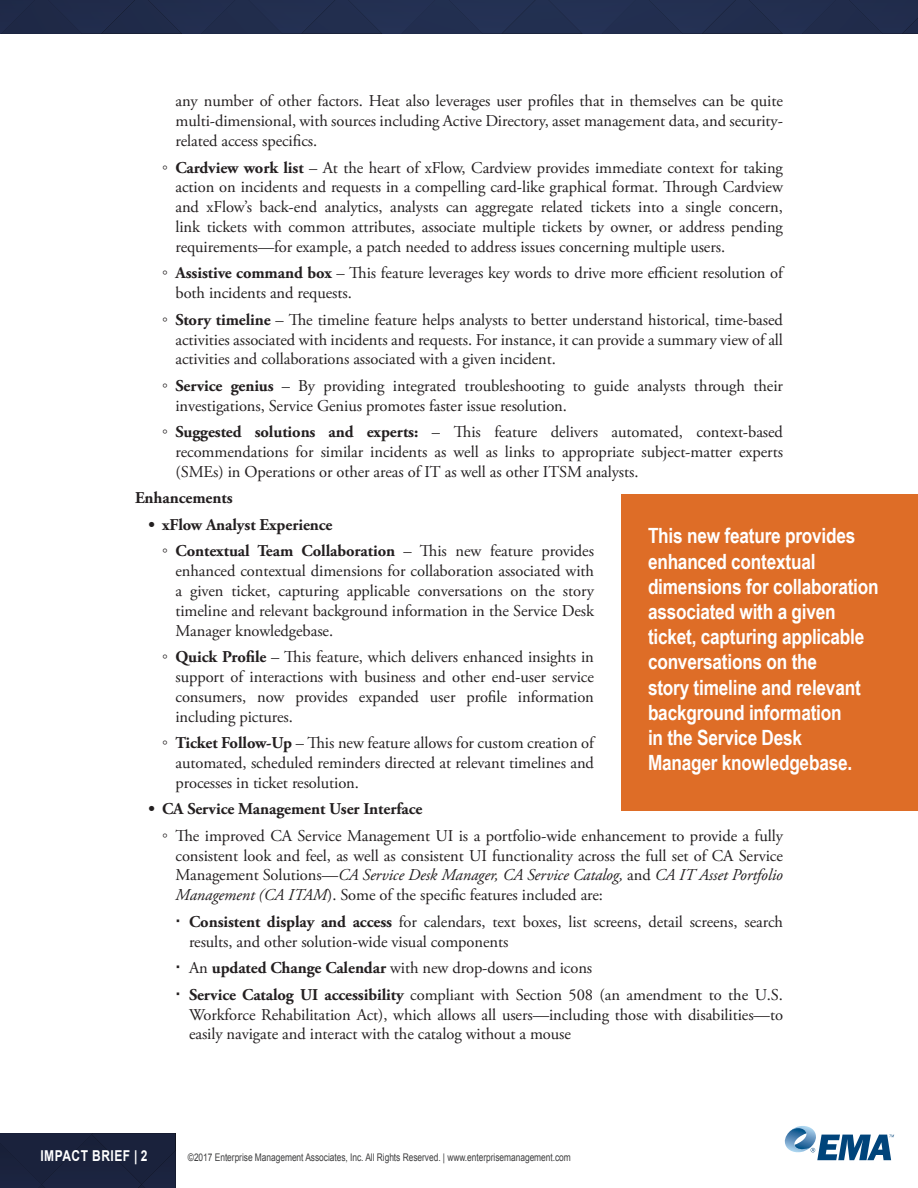
<style>
.page{position:relative;width:918px;height:1188px;background:#fff}
.page>*{position:absolute;margin:0;border:0;box-sizing:border-box;transform-origin:0 0}
.Pull_quote{font:700 21px/25.2px "Arial Narrow";letter-spacing:-.01em;color:#fff}
.t1{font:16.5px/19.8px "Adobe Garamond Pro";letter-spacing:-.005em;color:#231f20;text-align:justify}
.t2{font:700 16.5px "Adobe Garamond Pro";letter-spacing:-.005em;color:#231f20}
.Page_footer{font:700 15px "Arial";letter-spacing:.04em;color:#fff;scale:.8 1}
.Copyright_info{font:10.5px "Arial";letter-spacing:-.005em;color:#3e3e3f;scale:.8 1}
.s1{font-family:"Arial"}
.s2{font-weight:700}
.s3{font-style:italic}
</style>
<div class="page">
<div style="left:0;top:0;width:918px;height:34px;background:#222e4e"></div>
<svg style="left:784px;top:1126px;width:110px;height:34px"></svg>
<div style="left:0;top:1133px;width:176px;height:55px;background:#1a223c"></div>
<div style="left:621px;top:494px;width:297px;height:317px;background:#de6d27"></div>
<p class="t1" style="left:176px;top:92px;width:609px">any number of other factors. Heat also leverages user profiles that in themselves can be quite multi-dimensional, with sources including Active Directory, asset management data, and security&shy;related access specifics.</p>
<p class="t1" style="left:176px;top:158px;width:609px;text-indent:-14px"><span class="s1">◦</span> <span class="s2">Cardview work list</span> – At the heart of xFlow, Cardview provides immediate context for taking action on incidents and requests in a compelling card-like graphical format. Through Cardview and xFlow’s back-end analytics, analysts can aggregate related tickets into a single concern, link tickets with common attributes, associate multiple tickets by owner, or address pending requirements—for example, a patch needed to address issues concerning multiple users.</p>
<p class="t1" style="left:176px;top:264px;width:609px;text-indent:-14px"><span class="s1">◦</span> <span class="s2">Assistive command box</span> – This feature leverages key words to drive more efficient resolution of both incidents and requests.</p>
<p class="t1" style="left:176px;top:310px;width:609px;text-indent:-14px"><span class="s1">◦</span> <span class="s2">Story timeline</span> – The timeline feature helps analysts to better understand historical, time-based activities associated with incidents and requests. For instance, it can provide a summary view of all activities and collaborations associated with a given incident.</p>
<p class="t1" style="left:176px;top:376px;width:609px;text-indent:-14px"><span class="s1">◦</span> <span class="s2">Service genius</span> – By providing integrated troubleshooting to guide analysts through their investigations, Service Genius promotes faster issue resolution.</p>
<p class="t1" style="left:176px;top:423px;width:609px;text-indent:-14px"><span class="s1">◦</span> <span class="s2">Suggested solutions and experts:</span> – This feature delivers automated, context-based recommendations for similar incidents as well as links to appropriate subject-matter experts (SMEs) in Operations or other areas of IT as well as other ITSM analysts.</p>
<p class="t2" style="left:135px;top:489px;width:99px">Enhancements</p>
<p class="t2" style="left:148px;top:515px;width:186px">• xFlow Analyst Experience</p>
<p class="t1" style="left:176px;top:542px;width:420px;text-indent:-14px"><span class="s1">◦</span> <span class="s2">Contextual Team Collaboration</span> – This new feature provides enhanced contextual dimensions for collaboration associated with a given ticket, capturing applicable conversations on the story timeline and relevant background information in the Service Desk Manager knowledgebase.</p>
<p class="t1" style="left:176px;top:648px;width:420px;text-indent:-14px"><span class="s1">◦</span> <span class="s2">Quick Profile</span> – This feature, which delivers enhanced insights in support of interactions with business and other end-user service consumers, now provides expanded user profile information including pictures.</p>
<p class="t1" style="left:176px;top:734px;width:420px;text-indent:-14px"><span class="s1">◦</span> <span class="s2">Ticket Follow-Up</span> – This new feature allows for custom creation of automated, scheduled reminders directed at relevant timelines and processes in ticket resolution.</p>
<p class="t2" style="left:148px;top:799px;width:276px">• CA Service Management User Interface</p>
<p class="t1" style="left:176px;top:826px;width:609px;text-indent:-14px"><span class="s1">◦</span> The improved CA Service Management UI is a portfolio-wide enhancement to provide a fully consistent look and feel, as well as consistent UI functionality across the full set of CA Service Management Solutions—<span class="s3">CA Service Desk Manager, CA Service Catalog,</span> and <span class="s3">CA IT Asset Portfolio Management (CA ITAM</span>). Some of the specific features included are:</p>
<p class="t1" style="left:189px;top:912px;width:596px"><span class="s2">Consistent display and access</span> for calendars, text boxes, list screens, detail screens, search results, and other solution-wide visual components</p>
<p class="t1" style="left:189px;top:959px;width:405px">An <span class="s2">updated Change Calendar</span> with new drop-downs and icons</p>
<p class="t1" style="left:189px;top:985px;width:596px"><span class="s2">Service Catalog UI accessibility</span> compliant with Section 508 (an amendment to the U.S.<br>Workforce Rehabilitation Act), which allows all users—including those with disabilities—to easily navigate and interact with the catalog without a mouse</p>
<p class="Pull_quote" style="left:648px;top:522px;width:232px">This new feature provides enhanced contextual dimensions for collaboration associated with a given ticket, capturing applicable conversations on the<br>story timeline and relevant background information<br>in the Service Desk<br>Manager knowledgebase.</p>
<p class="Page_footer" style="left:40px;top:1146px;width:135px">IMPACT BRIEF | 2</p>
<p class="Copyright_info" style="left:188px;top:1150px;width:480px">©2017 Enterprise Management Associates, Inc. All Rights Reserved. | www.enterprisemanagement.com</p>
</div>
